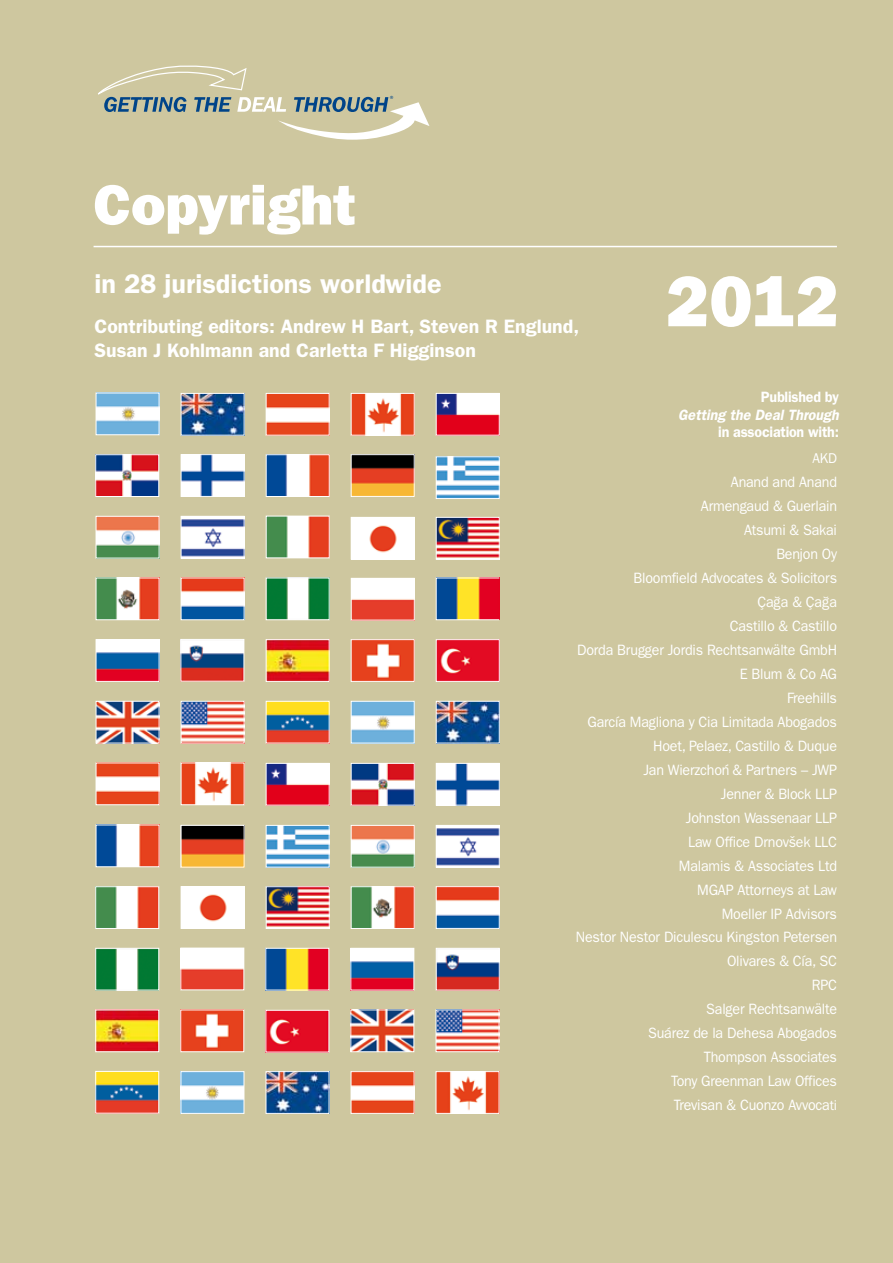
<style>
.page{position:relative;width:893px;height:1263px;background:#cec79f}
.page>*{position:absolute;margin:0;border:0;box-sizing:border-box;transform-origin:0 0}
.t1{font:800 72px "Franklin Gothic";color:#fff}
.t2{font:800 57px "Franklin Gothic";color:#fff}
.t3{font:600 27px "Franklin Gothic";color:#fff}
.t4{font:600 19.5px/24px "Franklin Gothic";color:#fff}
.t5{font:15px/24px "Franklin Gothic";letter-spacing:-.015em;color:#fff;text-align:right;scale:.95 1}
.t6{font:600 15px "Franklin Gothic";letter-spacing:-.015em;color:#fff;scale:.95 1}
.t7{font:italic 600 15px "Franklin Gothic";color:#fff;scale:.95 1}
.t8{font:14.25px "Franklin Gothic";color:#fff;scale:.95 1}
.t9{font:7.35px "Franklin Gothic";color:#004489}
.s1{font-size:14.25px}
</style>
<div class="page">
<hr style="left:94px;top:246px;width:743px;height:1px;background:#fff">
<svg style="left:98px;top:65px;width:331px;height:75px;background:#c5c3a5"></svg>
<img style="left:98px;top:518px;width:59px;height:38px">
<div style="left:96px;top:516px;width:63px;height:42px;border:1px solid #fff"></div>
<img style="left:438px;top:458px;width:60px;height:39px">
<div style="left:436px;top:456px;width:64px;height:43px;border:1px solid #fff"></div>
<img style="left:183px;top:456px;width:59px;height:39px">
<div style="left:181px;top:454px;width:63px;height:43px;border:1px solid #fff"></div>
<img style="left:353px;top:456px;width:60px;height:39px">
<div style="left:351px;top:454px;width:64px;height:43px;border:1px solid #fff"></div>
<img style="left:438px;top:519px;width:60px;height:38px">
<div style="left:436px;top:517px;width:64px;height:42px;border:1px solid #fff"></div>
<img style="left:353px;top:519px;width:60px;height:38px">
<img style="left:98px;top:580px;width:59px;height:38px">
<div style="left:96px;top:578px;width:63px;height:42px;border:1px solid #fff"></div>
<img style="left:183px;top:518px;width:59px;height:38px">
<div style="left:181px;top:516px;width:63px;height:42px;border:1px solid #fff"></div>
<img style="left:98px;top:703px;width:59px;height:38px">
<div style="left:96px;top:701px;width:63px;height:42px;border:1px solid #fff"></div>
<img style="left:268px;top:641px;width:60px;height:39px">
<div style="left:266px;top:639px;width:64px;height:43px;border:1px solid #fff"></div>
<img style="left:438px;top:641px;width:60px;height:39px">
<div style="left:436px;top:639px;width:64px;height:43px;border:1px solid #fff"></div>
<img style="left:353px;top:641px;width:60px;height:39px">
<div style="left:351px;top:639px;width:64px;height:43px;border:1px solid #fff"></div>
<img style="left:438px;top:703px;width:60px;height:38px">
<div style="left:436px;top:701px;width:64px;height:42px;border:1px solid #fff"></div>
<img style="left:268px;top:703px;width:60px;height:38px">
<div style="left:266px;top:701px;width:64px;height:42px;border:1px solid #fff"></div>
<img style="left:353px;top:703px;width:60px;height:38px">
<div style="left:351px;top:701px;width:64px;height:42px;border:1px solid #fff"></div>
<img style="left:98px;top:764px;width:59px;height:39px">
<div style="left:96px;top:762px;width:63px;height:43px;border:1px solid #fff"></div>
<img style="left:183px;top:703px;width:59px;height:38px">
<div style="left:181px;top:701px;width:63px;height:42px;border:1px solid #fff"></div>
<img style="left:98px;top:641px;width:59px;height:39px">
<div style="left:96px;top:639px;width:63px;height:43px;border:1px solid #fff"></div>
<img style="left:438px;top:580px;width:60px;height:38px">
<img style="left:183px;top:580px;width:59px;height:38px">
<div style="left:181px;top:578px;width:63px;height:42px;border:1px solid #fff"></div>
<img style="left:268px;top:580px;width:60px;height:38px">
<div style="left:266px;top:578px;width:64px;height:42px;border:1px solid #fff"></div>
<img style="left:268px;top:395px;width:60px;height:39px">
<div style="left:266px;top:393px;width:64px;height:43px;border:1px solid #fff"></div>
<img style="left:353px;top:395px;width:60px;height:39px">
<div style="left:351px;top:393px;width:64px;height:43px;border:1px solid #fff"></div>
<img style="left:98px;top:395px;width:59px;height:38px">
<div style="left:96px;top:393px;width:63px;height:42px;border:1px solid #fff"></div>
<img style="left:183px;top:395px;width:59px;height:39px">
<div style="left:181px;top:393px;width:63px;height:43px;border:1px solid #fff"></div>
<img style="left:353px;top:765px;width:60px;height:38px">
<div style="left:351px;top:763px;width:64px;height:42px;border:1px solid #fff"></div>
<img style="left:438px;top:765px;width:60px;height:38px">
<div style="left:436px;top:763px;width:64px;height:42px;border:1px solid #fff"></div>
<img style="left:183px;top:764px;width:59px;height:39px">
<div style="left:181px;top:762px;width:63px;height:43px;border:1px solid #fff"></div>
<img style="left:268px;top:765px;width:60px;height:38px">
<div style="left:266px;top:763px;width:64px;height:42px;border:1px solid #fff"></div>
<img style="left:353px;top:580px;width:60px;height:38px">
<div style="left:351px;top:578px;width:64px;height:42px;border:1px solid #fff"></div>
<img style="left:182px;top:641px;width:60px;height:38px">
<div style="left:180px;top:639px;width:64px;height:42px;border:1px solid #fff"></div>
<img style="left:268px;top:518px;width:60px;height:38px">
<div style="left:266px;top:516px;width:64px;height:42px;border:1px solid #fff"></div>
<img style="left:268px;top:456px;width:60px;height:39px">
<div style="left:266px;top:454px;width:64px;height:43px;border:1px solid #fff"></div>
<img style="left:97px;top:456px;width:60px;height:39px">
<div style="left:95px;top:454px;width:64px;height:43px;border:1px solid #fff"></div>
<img style="left:438px;top:888px;width:60px;height:39px">
<div style="left:436px;top:886px;width:64px;height:43px;border:1px solid #fff"></div>
<img style="left:183px;top:888px;width:59px;height:39px">
<img style="left:352px;top:950px;width:60px;height:38px">
<div style="left:350px;top:948px;width:64px;height:42px;border:1px solid #fff"></div>
<img style="left:267px;top:950px;width:60px;height:38px">
<div style="left:265px;top:948px;width:64px;height:42px;border:1px solid #fff"></div>
<img style="left:97px;top:950px;width:60px;height:38px">
<div style="left:95px;top:948px;width:64px;height:42px;border:1px solid #fff"></div>
<img style="left:183px;top:1073px;width:59px;height:39px">
<div style="left:181px;top:1071px;width:63px;height:43px;border:1px solid #fff"></div>
<img style="left:353px;top:1073px;width:59px;height:39px">
<div style="left:351px;top:1071px;width:63px;height:43px;border:1px solid #fff"></div>
<img style="left:268px;top:1073px;width:59px;height:39px">
<div style="left:266px;top:1071px;width:63px;height:43px;border:1px solid #fff"></div>
<img style="left:352px;top:1011px;width:60px;height:39px">
<div style="left:350px;top:1009px;width:64px;height:43px;border:1px solid #fff"></div>
<img style="left:97px;top:1011px;width:60px;height:39px">
<div style="left:95px;top:1009px;width:64px;height:43px;border:1px solid #fff"></div>
<img style="left:182px;top:1011px;width:60px;height:39px">
<div style="left:180px;top:1009px;width:64px;height:43px;border:1px solid #fff"></div>
<img style="left:268px;top:827px;width:60px;height:38px">
<div style="left:266px;top:825px;width:64px;height:42px;border:1px solid #fff"></div>
<img style="left:353px;top:827px;width:60px;height:38px">
<div style="left:351px;top:825px;width:64px;height:42px;border:1px solid #fff"></div>
<img style="left:98px;top:826px;width:59px;height:39px">
<div style="left:96px;top:824px;width:63px;height:43px;border:1px solid #fff"></div>
<img style="left:438px;top:827px;width:60px;height:38px">
<div style="left:436px;top:825px;width:64px;height:42px;border:1px solid #fff"></div>
<img style="left:267px;top:1012px;width:60px;height:38px">
<div style="left:265px;top:1010px;width:64px;height:42px;border:1px solid #fff"></div>
<img style="left:97px;top:1073px;width:60px;height:38px">
<div style="left:95px;top:1071px;width:64px;height:42px;border:1px solid #fff"></div>
<img style="left:182px;top:950px;width:60px;height:38px">
<div style="left:180px;top:948px;width:64px;height:42px;border:1px solid #fff"></div>
<img style="left:268px;top:888px;width:60px;height:39px">
<div style="left:266px;top:886px;width:64px;height:43px;border:1px solid #fff"></div>
<img style="left:97px;top:888px;width:60px;height:39px">
<div style="left:95px;top:886px;width:64px;height:43px;border:1px solid #fff"></div>
<img style="left:438px;top:395px;width:60px;height:39px">
<div style="left:436px;top:393px;width:64px;height:43px;border:1px solid #fff"></div>
<img style="left:438px;top:950px;width:60px;height:38px">
<div style="left:436px;top:948px;width:64px;height:42px;border:1px solid #fff"></div>
<img style="left:438px;top:1011px;width:59px;height:39px">
<div style="left:436px;top:1009px;width:63px;height:43px;border:1px solid #fff"></div>
<img style="left:438px;top:1073px;width:59px;height:39px">
<div style="left:436px;top:1071px;width:63px;height:43px;border:1px solid #fff"></div>
<img style="left:353px;top:888px;width:60px;height:39px">
<div style="left:351px;top:886px;width:64px;height:43px;border:1px solid #fff"></div>
<img style="left:183px;top:827px;width:59px;height:38px">
<div style="left:181px;top:825px;width:63px;height:42px;border:1px solid #fff"></div>
<p class="t9" style="left:390px;top:94px;width:7px">®</p>
<h2 class="t2" style="left:94px;top:171px;width:264px">Copyright</h2>
<h3 class="t3" style="left:94px;top:267px;width:349px">in 28 jurisdictions worldwide</h3>
<h3 class="t4" style="left:94px;top:314px;width:486px">Contributing editors: Andrew H Bart, Steven R Englund,<br>Susan J Kohlmann and Carletta F Higginson</h3>
<h1 class="t1" style="left:666px;top:259px;width:174px">2012</h1>
<p class="t6" style="left:761px;top:388px;width:84px">Published by</p>
<p class="t7" style="left:678px;top:406px;width:171px">Getting the Deal Through</p>
<p class="t6" style="left:718px;top:423px;width:129px">in association with:</p>
<p class="t8" style="left:812px;top:450px;width:27px">AKD</p>
<p class="t5" style="left:576px;top:470px;width:276px">Anand and Anand<br>Armengaud &amp; Guerlain<br>Atsumi &amp; Sakai<br>Benjon Oy<br>Bloomfield Advocates &amp; Solicitors<br>Çag˘a &amp; Çag˘a<br>Castillo &amp; Castillo<br>Dorda Brugger Jordis Rechtsanwälte GmbH<br>E Blum &amp; Co AG<br>Freehills<br>García Magliona y Cia Limitada Abogados<br>Hoet, Pelaez, Castillo &amp; Duque<br>Jan Wierzchon´ &amp; Partners – JWP<br>Jenner &amp; Block LLP<br>Johnston Wassenaar LLP<br>Law Office Drnovšek LLC<br>Malamis &amp; Associates Ltd<br>MGAP Attorneys at Law<br>Moeller IP Advisors<br>Nestor Nestor Diculescu Kingston Petersen<br>Olivares &amp; Cía, SC<br>RPC<br>Salger Rechtsanwälte<br>Suárez de la Dehesa Abogados<br>Thompson Associates<br>Tony Greenman Law Offices<br>Trevisan &amp; Cuonzo Avvoca<span class="s1">ti</span></p>
</div>
